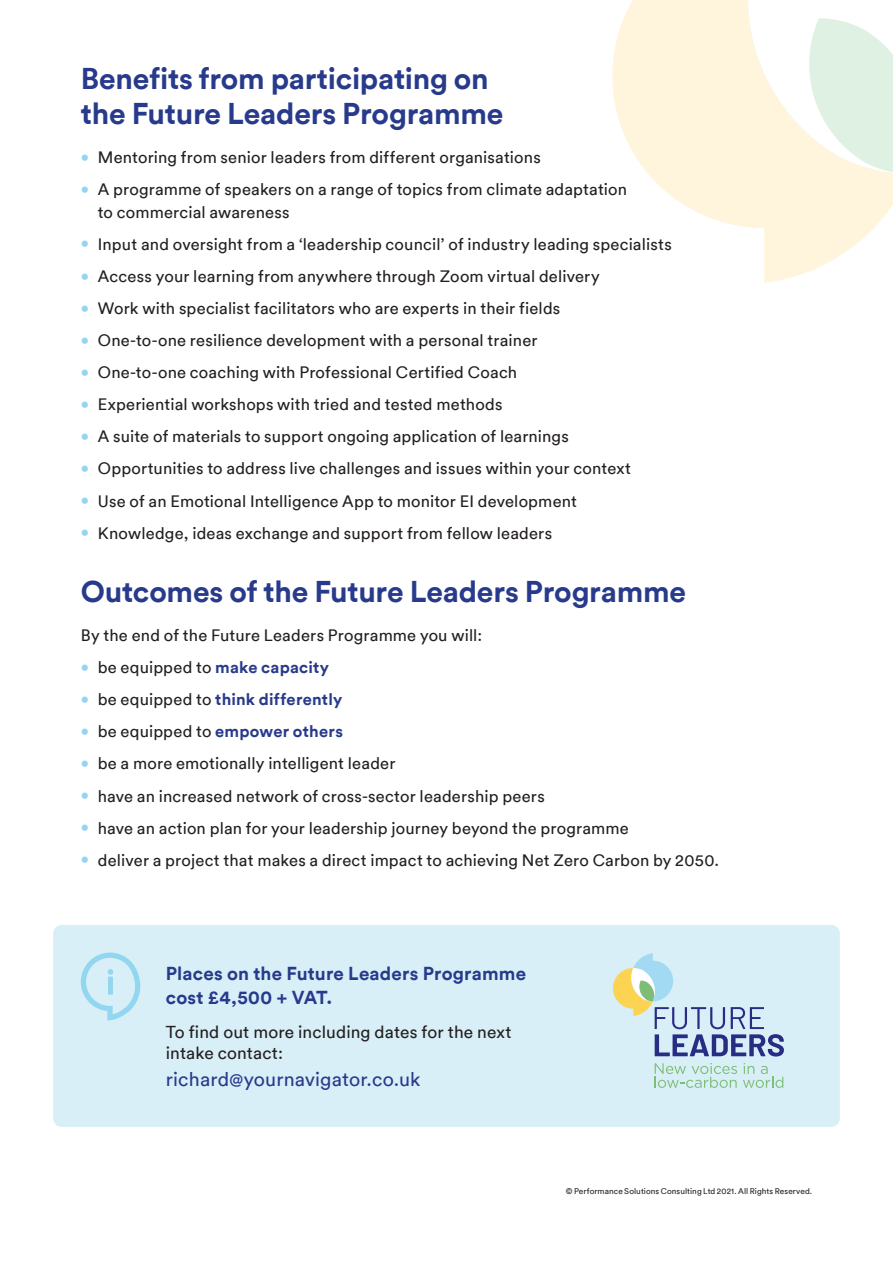
<style>
.page{position:relative;width:893px;height:1263px;background:#fff}
.page>*{position:absolute;margin:0;border:0;box-sizing:border-box;transform-origin:0 0}
.t1{font:700 30px/34.5px "Circular";letter-spacing:-.005em;color:#283a8b}
.Body_text{font:19.5px "Circular";letter-spacing:.01em;color:#283a8b}
.Body_text-2{font:700 18.75px/24px "Circular";letter-spacing:.01em;color:#283a8b}
.Body_text-3{font:17.25px/21px "Circular";letter-spacing:.01em;color:#231f20}
.Body_text-4{font:16.5px/22.5px "Circular";letter-spacing:.01em;color:#231f20}
.Body_text-5{font:700 16.5px "Circular";letter-spacing:.015em;color:#283a8b}
.t2{font:8.25px "Circular";letter-spacing:.01em;color:#231f20}
.s1{font-size:14.85px;color:#92d6f0}
.s2{font-weight:700;color:#283a8b}
.s3{font-weight:400;font-size:14.85px;color:#92d6f0}
.s4{font-weight:400;color:#231f20}
.s5{font-size:16.65px}
</style>
<div class="page">
<div style="left:53px;top:925px;width:787px;height:202px;background:#d8eff8;border-radius:9px"></div>
<svg style="left:655px;top:1063px;width:82px;height:25px"></svg>
<svg style="left:743px;top:1063px;width:40px;height:25px"></svg>
<svg style="left:613px;top:953px;width:171px;height:103px"></svg>
<svg style="left:81px;top:952px;width:60px;height:68px"></svg>
<svg style="left:612px;top:0;width:281px;height:283px;fill:#fef5dc"></svg>
<svg style="left:748px;top:0;width:145px;height:174px"></svg>
<p class="t1" style="left:81px;top:60px;width:424px">Benefits from participating on the Future Leaders Programme</p>
<p class="Body_text-4" style="left:81px;top:146px;width:462px"><span class="s1">•</span> Mentoring from senior leaders from different organisations</p>
<p class="Body_text-4" style="left:98px;top:178px;width:531px;text-indent:-17px"><span class="s1">•</span> A programme of speakers on a range of topics from climate adaptation to commercial awareness</p>
<p class="Body_text-4" style="left:81px;top:232px;width:592px"><span class="s1">•</span> Input and oversight from a ‘leadership council’ of industry leading specialists</p>
<p class="Body_text-4" style="left:81px;top:264px;width:520px"><span class="s1">•</span> Access your learning from anywhere through Zoom virtual delivery</p>
<p class="Body_text-4" style="left:81px;top:296px;width:481px"><span class="s1">•</span> Work with specialist facilitators who are experts in their fields</p>
<p class="Body_text-4" style="left:81px;top:328px;width:458px"><span class="s1">•</span> One-to-one resilience development with a personal trainer</p>
<p class="Body_text-4" style="left:81px;top:360px;width:438px"><span class="s1">•</span> One-to-one coaching with Professional Certified Coach</p>
<p class="Body_text-4" style="left:81px;top:393px;width:423px"><span class="s1">•</span> Experiential workshops with tried and tested methods</p>
<p class="Body_text-4" style="left:81px;top:425px;width:490px"><span class="s1">•</span> A suite of materials to support ongoing application of learnings</p>
<p class="Body_text-4" style="left:81px;top:457px;width:552px"><span class="s1">•</span> Opportunities to address live challenges and issues within your context</p>
<p class="Body_text-4" style="left:81px;top:489px;width:498px"><span class="s1">•</span> Use of an Emotional Intelligence App to monitor EI development</p>
<p class="Body_text-4" style="left:81px;top:521px;width:473px"><span class="s1">•</span> Knowledge, ideas exchange and support from fellow leaders</p>
<p class="t1" style="left:81px;top:573px;width:607px">Outcomes of the Future Leaders Programme</p>
<p class="Body_text-4" style="left:81px;top:623px;width:403px">By the end of the Future Leaders Programme you will:</p>
<p class="Body_text-4" style="left:81px;top:655px;width:250px"><span class="s1">•</span> be equipped to <span class="s2">make capacity</span></p>
<p class="Body_text-5" style="left:81px;top:688px;width:263px"><span class="s3">•</span> <span class="s4">be equipped to</span> think differently</p>
<p class="Body_text-5" style="left:81px;top:720px;width:264px"><span class="s3">•</span> <span class="s4">be equipped to</span> empower others</p>
<p class="Body_text-4" style="left:81px;top:752px;width:316px"><span class="s1">•</span> be a more emotionally intelligent leader</p>
<p class="Body_text-4" style="left:81px;top:784px;width:465px"><span class="s1">•</span> have an increased network of cross-sector leadership peers</p>
<p class="Body_text-4" style="left:81px;top:816px;width:549px"><span class="s1">•</span> have an action plan for your leadership journey beyond the programme</p>
<p class="Body_text-4" style="left:81px;top:848px;width:640px"><span class="s1">•</span> deliver a project that makes a direct impact to achieving Net Zero Carbon by 2050.</p>
<p class="Body_text-2" style="left:166px;top:961px;width:362px">Places on the Future Leaders Programme cost £4,500 + VAT.</p>
<p class="Body_text-3" style="left:166px;top:1021px;width:347px">To find out more including dates for the next intake contact:</p>
<p class="Body_text" style="left:166px;top:1066px;width:256px">richard<span class="s5">@</span>yournavigator.co.uk</p>
<p class="t2" style="left:566px;top:1186px;width:248px">© Performance Solutions Consulting Ltd 2021. All Rights Reserved.</p>
</div>
